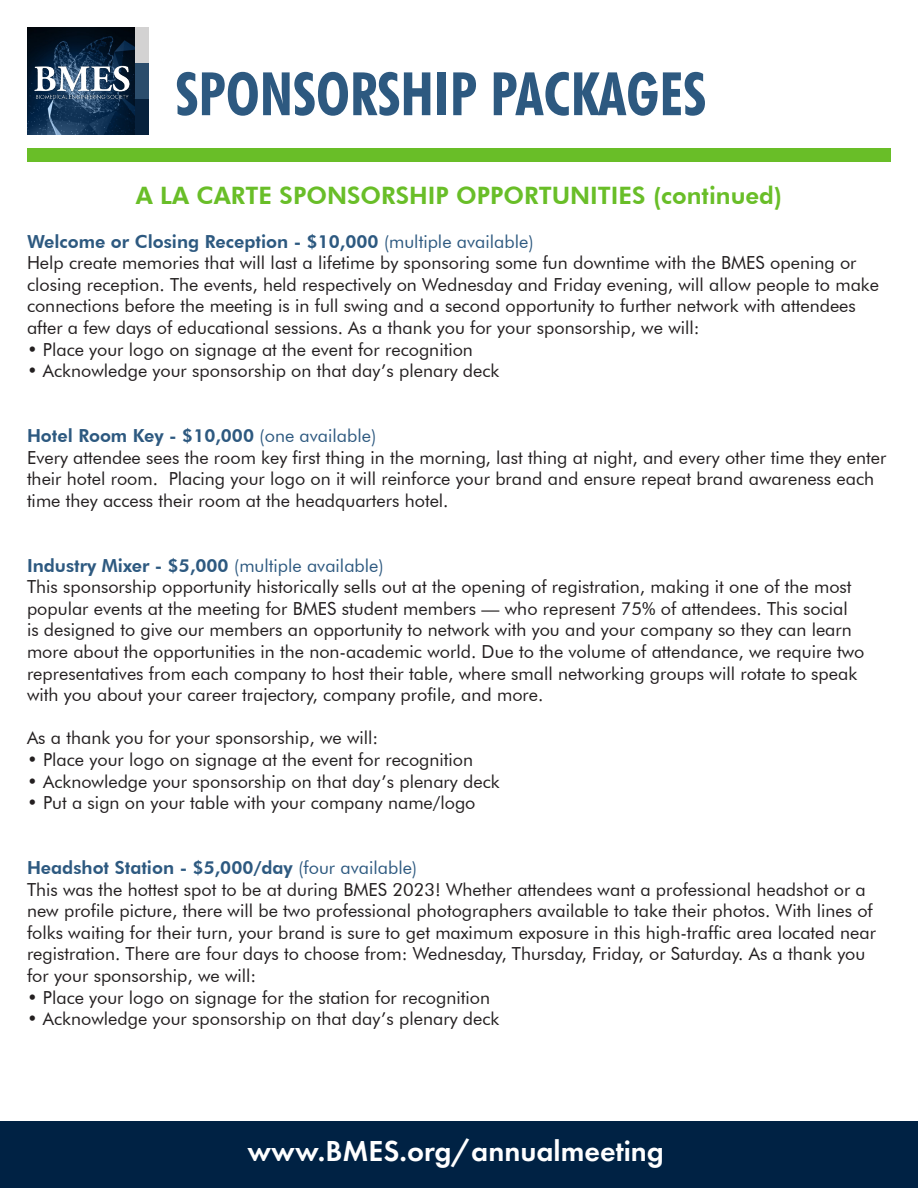
<style>
.page{position:relative;width:918px;height:1188px;background:#fff}
.page>*{position:absolute;margin:0;border:0;box-sizing:border-box;transform-origin:0 0}
.t1{font:700 condensed 60px "Futura BT";color:#2d5980}
.t2{font:600 30px "Futura PT";color:#fff}
.t3{font:800 24px "Futura BT";color:#69be28}
.t4{font:18px/21.6px "Futura BT";color:#231f20}
.t5{font:800 18px "Futura BT";color:#2d5980}
.s1{font-weight:400}
.s2{font-weight:800}
</style>
<div class="page">
<div style="left:0;top:1121px;width:918px;height:67px;background:#024"></div>
<div style="left:27px;top:27px;width:121px;height:36px;background:#d3d2d2"></div>
<div style="left:27px;top:63px;width:121px;height:36px;background:#2b4d6c"></div>
<div style="left:27px;top:99px;width:121px;height:36px;background:#07213c"></div>
<img style="left:27px;top:27px;width:108px;height:108px">
<div style="left:27px;top:148px;width:864px;height:14px;background:#69be28"></div>
<img style="left:33px;top:60px;width:98px;height:42px">
<p class="t1" style="left:176px;top:57px;width:532px">SPONSORSHIP PACKAGES</p>
<p class="t3" style="left:136px;top:181px;width:648px">A LA CARTE SPONSORSHIP OPPORTUNITIES (continued)</p>
<p class="t5" style="left:27px;top:230px;width:508px">Welcome or Closing Reception - $10,000 <span class="s1">(multiple available)</span></p>
<p class="t4" style="left:27px;top:252px;width:854px">Help create memories that will last a lifetime by sponsoring some fun downtime with the BMES opening or closing reception. The events, held respectively on Wednesday and Friday evening, will allow people to make connections before the meeting is in full swing and a second opportunity to further network with attendees after a few days of educational sessions. As a thank you for your sponsorship, we will:</p>
<p class="t4" style="left:27px;top:338px;width:447px">• Place your logo on signage at the event for recognition</p>
<p class="t4" style="left:27px;top:360px;width:474px">• Acknowledge your sponsorship on that day’s plenary deck</p>
<p class="t5" style="left:27px;top:425px;width:351px">Hotel Room Key - $10,000 <span class="s1">(one available)</span></p>
<p class="t4" style="left:27px;top:446px;width:861px">Every attendee sees the room key first thing in the morning, last thing at night, and every other time they enter their hotel room. Placing your logo on it will reinforce your brand and ensure repeat brand awareness each time they access their room at the headquarters hotel.</p>
<p class="t5" style="left:27px;top:554px;width:358px">Industry Mixer - $5,000 <span class="s1">(multiple available)</span></p>
<p class="t4" style="left:27px;top:576px;width:839px">This sponsorship opportunity historically sells out at the opening of registration, making it one of the most popular events at the meeting for BMES student members — who represent 75% of attendees. This social<br>is designed to give our members an opportunity to network with you and your company so they can learn more about the opportunities in the non-academic world. Due to the volume of attendance, we require two representatives from each company to host their table, where small networking groups will rotate to speak with you about your career trajectory, company profile, and more.</p>
<p class="t4" style="left:27px;top:727px;width:353px">As a thank you for your sponsorship, we will:</p>
<p class="t4" style="left:27px;top:749px;width:448px"><span class="s2">•</span> Place your logo on signage at the event for recognition</p>
<p class="t4" style="left:27px;top:770px;width:474px"><span class="s2">•</span> Acknowledge your sponsorship on that day’s plenary deck</p>
<p class="t4" style="left:27px;top:792px;width:450px"><span class="s2">•</span> Put a sign on your table with your company name/logo</p>
<p class="t5" style="left:27px;top:857px;width:392px">Headshot Station - $5,000/day <span class="s1">(four available)</span></p>
<p class="t4" style="left:27px;top:878px;width:850px">This was the hottest spot to be at during BMES 2023! Whether attendees want a professional headshot or a new profile picture, there will be two professional photographers available to take their photos. With lines of folks waiting for their turn, your brand is sure to get maximum exposure in this high-traffic area located near registration. There are four days to choose from: Wednesday, Thursday, Friday, or Saturday. As a thank you for your sponsorship, we will:</p>
<p class="t4" style="left:27px;top:986px;width:465px">• Place your logo on signage for the station for recognition</p>
<p class="t4" style="left:27px;top:1008px;width:474px">• Acknowledge your sponsorship on that day’s plenary deck</p>
<p class="t2" style="left:248px;top:1132px;width:418px">www.BMES.org/annualmeeting</p>
</div>
